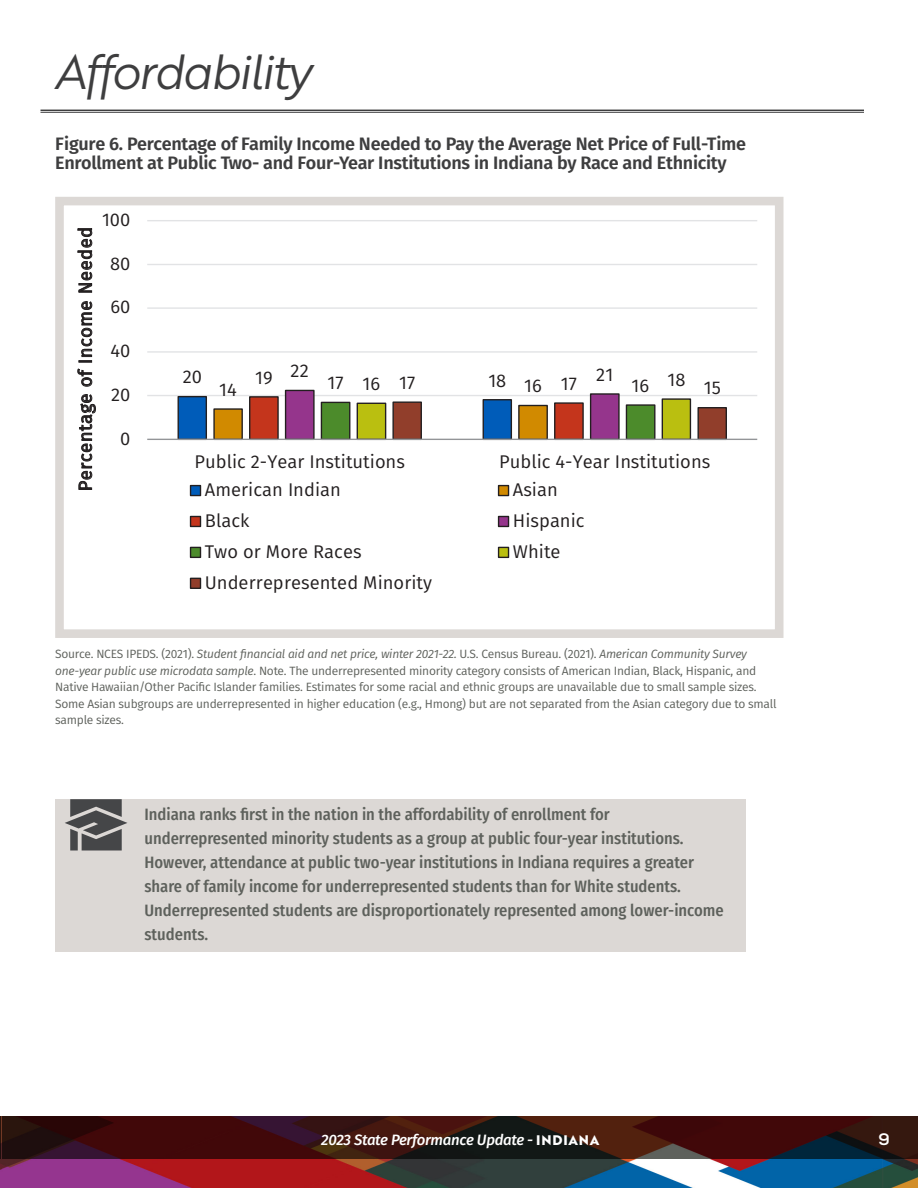
<style>
.page{position:relative;width:918px;height:1188px;background:#fff}
.page>*{position:absolute;margin:0;border:0;box-sizing:border-box;transform-origin:0 0}
.Heading_1{font:48px "Brother 1816 Book Italic";letter-spacing:-.05em;color:#3e3e3f}
.t1{font:18.3px "Fira Sans";letter-spacing:.005em;color:#231f20}
.t2{font:18.3px "Fira Sans";letter-spacing:.03em;color:#231f20}
.Figure_Heading{font:600 18px/18.8px "Fira Sans";letter-spacing:-.015em;color:#3e3e3f}
.Takeaway_Highlight{font:500 16.5px/24px "Fira Sans Condensed";color:#5e615c}
.t3{font:800 16.5px "Nexa Slab";color:#fff}
.t4{font:italic 500 15px "Fira Sans";letter-spacing:-.02em;color:#fff}
.Source_for_Figure{font:12px/16.5px "Fira Sans";letter-spacing:-.02em;color:#5e615c}
.s1{font-style:italic}
.s2{font-family:"Brother 1816 Extra";font-weight:700;font-style:normal;font-size:13.5px}
</style>
<div class="page">
<img style="left:0;top:1116px;width:918px;height:72px">
<svg style="left:2px;top:1116px;width:916px;height:43px;background:#361211"></svg>
<hr style="left:0;top:1116px;width:1px;height:43px;background:#5e615c">
<hr style="left:40px;top:110px;width:824px;height:1px;background:#3e3e3f">
<hr style="left:40px;top:112px;width:824px;height:1px;background:#3e3e3f">
<svg style="left:55px;top:197px;width:729px;height:441px"></svg>
<div style="left:55px;top:799px;width:690px;height:153px;background:#dcd8d5"></div>
<svg style="left:65px;top:799px;width:62px;height:52px"></svg>
<p class="Heading_1" style="left:54px;top:36px;width:259px">Affordability</p>
<p class="Figure_Heading" style="left:55px;top:133px;width:693px">Figure 6. Percentage of Family Income Needed to Pay the Average Net Price of Full-Time<br>Enrollment at Public Two- and Four-Year Institutions in Indiana by Race and Ethnicity</p>
<p class="t1" style="left:102px;top:206px;width:30px">100</p>
<p class="t2" style="left:72px;top:491px;width:266px;rotate:-90deg">Percentage of Income Needed</p>
<p class="t1" style="left:110px;top:250px;width:22px">80</p>
<p class="t1" style="left:110px;top:293px;width:21px">60</p>
<p class="t1" style="left:110px;top:337px;width:21px">40</p>
<p class="t1" style="left:111px;top:381px;width:21px">20</p>
<p class="t1" style="left:120px;top:425px;width:12px">0</p>
<p class="t1" style="left:291px;top:357px;width:20px">22</p>
<p class="t1" style="left:596px;top:361px;width:18px">21</p>
<p class="t1" style="left:328px;top:370px;width:54px">17 16</p>
<p class="t1" style="left:632px;top:372px;width:19px">16</p>
<p class="t1" style="left:183px;top:363px;width:21px">20</p>
<p class="t1" style="left:488px;top:367px;width:20px">18</p>
<p class="t1" style="left:219px;top:376px;width:19px">14</p>
<p class="t1" style="left:524px;top:372px;width:19px">16</p>
<p class="t1" style="left:255px;top:364px;width:19px">19</p>
<p class="t1" style="left:561px;top:370px;width:18px">17</p>
<p class="t1" style="left:399px;top:369px;width:18px">17</p>
<p class="t1" style="left:667px;top:366px;width:20px">18</p>
<p class="t1" style="left:704px;top:374px;width:19px">15</p>
<p class="t1" style="left:194px;top:448px;width:212px">Public 2-Year Institutions</p>
<p class="t1" style="left:499px;top:448px;width:213px">Public 4-Year Institutions</p>
<p class="t1" style="left:205px;top:476px;width:138px">American Indian</p>
<p class="t1" style="left:513px;top:476px;width:47px">Asian</p>
<p class="t1" style="left:205px;top:507px;width:46px">Black</p>
<p class="t1" style="left:513px;top:507px;width:73px">Hispanic</p>
<p class="t1" style="left:205px;top:538px;width:158px">Two or More Races</p>
<p class="t1" style="left:513px;top:538px;width:49px">White</p>
<p class="t1" style="left:205px;top:569px;width:229px">Underrepresented Minority</p>
<p class="Source_for_Figure" style="left:55px;top:645px;width:723px">Source. NCES IPEDS. (2021). <span class="s1">Student financial aid and net price, winter 2021-22.</span> U.S. Census Bureau. (2021). <span class="s1">American Community Survey one-year public use microdata sample</span>. Note. The underrepresented minority category consists of American Indian, Black, Hispanic, and Native Hawaiian/Other Pacific Islander families. Estimates for some racial and ethnic groups are unavailable due to small sample sizes.<br>Some Asian subgroups are underrepresented in higher education (e.g., Hmong) but are not separated from the Asian category due to small sample sizes.</p>
<p class="Takeaway_Highlight" style="left:145px;top:801px;width:581px">Indiana ranks first in the nation in the affordability of enrollment for underrepresented minority students as a group at public four-year institutions.<br>However, attendance at public two-year institutions in Indiana requires a greater share of family income for underrepresented students than for White students.<br>Underrepresented students are disproportionately represented among lower-income students.</p>
<p class="t4" style="left:321px;top:1128px;width:280px">2023 State Performance Update - <span class="s2">INDIANA</span></p>
<h3 class="t3" style="left:879px;top:1129px;width:13px">9</h3>
</div>
